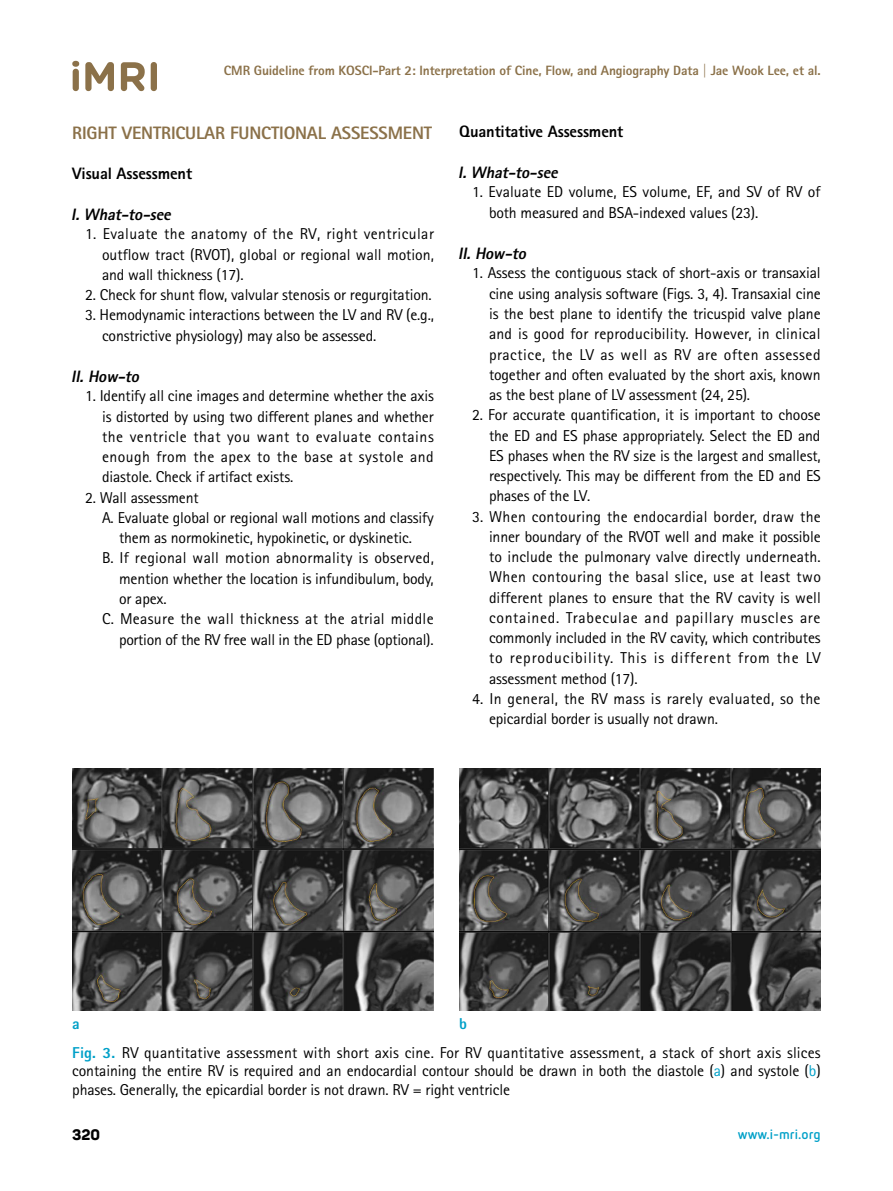
<style>
.page{position:relative;width:893px;height:1191px;background:#fff}
.page>*{position:absolute;margin:0;border:0;box-sizing:border-box;transform-origin:0 0}
.t1{font:800 18px "Rotis Sans Serif Std";letter-spacing:-.01em;color:#8b7149}
.t2{font:italic 800 16.5px "Rotis Sans Serif Std";color:#000}
.t3{font:800 16.5px "Rotis Sans Serif Std";letter-spacing:-.01em;color:#000}
.t4{font:15.75px/20.2px "Rotis Sans Serif Std";letter-spacing:-.01em;color:#000;text-align:justify}
.t5{font:15.75px/20.2px "Rotis Sans Serif Std";letter-spacing:.015em;color:#000}
.t6{font:15.75px "Rotis Sans Serif Std";letter-spacing:.02em;color:#000}
.t7{font:800 15.75px "Rotis Sans Serif Std";color:#00a0c8}
.t8{font:800 15px "Panton";color:#000}
.t9{font:800 13.5px "Rotis Sans Serif Std";letter-spacing:-.01em;color:#8b7149}
.t10{font:700 13.5px "Netto Pro";color:#00a0c8}
.s1{font-weight:800;color:#00a0c8}
.s2{color:#00a0c8}
</style>
<div class="page">
<svg style="left:72px;top:61px;width:7px;height:30px"></svg>
<svg style="left:85px;top:62px;width:29px;height:29px"></svg>
<svg style="left:121px;top:62px;width:24px;height:29px"></svg>
<svg style="left:151px;top:62px;width:6px;height:29px"></svg>
<img style="left:72px;top:768px;width:362px;height:243px">
<img style="left:459px;top:768px;width:362px;height:243px">
<p class="t9" style="left:224px;top:62px;width:598px">CMR Guideline from KOSCI-Part 2: Interpretation of Cine, Flow, and Angiography Data | Jae Wook Lee, et al.</p>
<p class="t1" style="left:72px;top:121px;width:361px">RIGHT VENTRICULAR FUNCTIONAL ASSESSMENT</p>
<p class="t3" style="left:72px;top:163px;width:121px">Visual Assessment</p>
<p class="t2" style="left:71px;top:204px;width:105px">I.What-to-see</p>
<p class="t4" style="left:102px;top:224px;width:333px;text-indent:-17px">1. Evaluate the anatomy of the RV, right ventricular outflow tract (RVOT), global or regional wall motion, and wall thickness (17).</p>
<p class="t4" style="left:85px;top:284px;width:348px">2. Check for shunt flow, valvular stenosis or regurgitation.</p>
<p class="t4" style="left:102px;top:305px;width:333px;text-indent:-17px">3. Hemodynamic interactions between the LV and RV (e.g., constrictive physiology) may also be assessed.</p>
<p class="t2" style="left:71px;top:366px;width:73px">II.How-to</p>
<p class="t4" style="left:102px;top:386px;width:333px;text-indent:-17px">1. Identify all cine images and determine whether the axis is distorted by using two different planes and whether the ventricle that you want to evaluate contains enough from the apex to the base at systole and diastole. Check if artifact exists.</p>
<p class="t4" style="left:85px;top:487px;width:115px">2. Wall assessment</p>
<p class="t4" style="left:102px;top:507px;width:333px">A. Evaluate global or regional wall motions and classify</p>
<p class="t4" style="left:119px;top:527px;width:294px">them as normokinetic, hypokinetic, or dyskinetic.</p>
<p class="t5" style="left:102px;top:548px;width:333px">B. If regional wall motion abnormality is observed,</p>
<p class="t4" style="left:119px;top:568px;width:316px">mention whether the location is infundibulum, body,</p>
<p class="t4" style="left:119px;top:588px;width:49px">or apex.</p>
<p class="t6" style="left:102px;top:609px;width:333px">C. Measure the wall thickness at the atrial middle</p>
<p class="t4" style="left:119px;top:629px;width:316px">portion of the RV free wall in the ED phase (optional).</p>
<p class="t3" style="left:459px;top:121px;width:166px">Quantitative Assessment</p>
<p class="t2" style="left:458px;top:162px;width:105px">I.What-to-see</p>
<p class="t4" style="left:489px;top:182px;width:333px;text-indent:-17px">1. Evaluate ED volume, ES volume, EF, and SV of RV of both measured and BSA-indexed values (23).</p>
<p class="t2" style="left:458px;top:243px;width:73px">II.How-to</p>
<p class="t4" style="left:489px;top:263px;width:333px;text-indent:-17px">1. Assess the contiguous stack of short-axis or transaxial cine using analysis software (Figs. 3, 4). Transaxial cine is the best plane to identify the tricuspid valve plane and is good for reproducibility. However, in clinical practice, the LV as well as RV are often assessed together and often evaluated by the short axis, known as the best plane of LV assessment (24, 25).</p>
<p class="t4" style="left:489px;top:405px;width:333px;text-indent:-17px">2. For accurate quantification, it is important to choose the ED and ES phase appropriately. Select the ED and ES phases when the RV size is the largest and smallest, respectively. This may be different from the ED and ES phases of the LV.</p>
<p class="t4" style="left:489px;top:506px;width:333px;text-indent:-17px">3. When contouring the endocardial border, draw the inner boundary of the RVOT well and make it possible to include the pulmonary valve directly underneath.<br>When contouring the basal slice, use at least two different planes to ensure that the RV cavity is well contained. Trabeculae and papillary muscles are commonly included in the RV cavity, which contributes to reproducibility. This is different from the LV assessment method (17).</p>
<p class="t5" style="left:489px;top:688px;width:333px;text-indent:-17px">4. In general, the RV mass is rarely evaluated, so the epicardial border is usually not drawn.</p>
<p class="t7" style="left:72px;top:1013px;width:9px">a</p>
<p class="t7" style="left:459px;top:1013px;width:9px">b</p>
<p class="t4" style="left:72px;top:1042px;width:750px;line-height:18.8px"><span class="s1">Fig. 3.</span> RV quantitative assessment with short axis cine. For RV quantitative assessment, a stack of short axis slices containing the entire RV is required and an endocardial contour should be drawn in both the diastole (<span class="s2">a</span>) and systole (<span class="s2">b</span>) phases. Generally, the epicardial border is not drawn. RV = right ventricle</p>
<p class="t8" style="left:72px;top:1125px;width:29px">320</p>
<p class="t10" style="left:738px;top:1124px;width:84px">www.i-mri.org</p>
</div>
